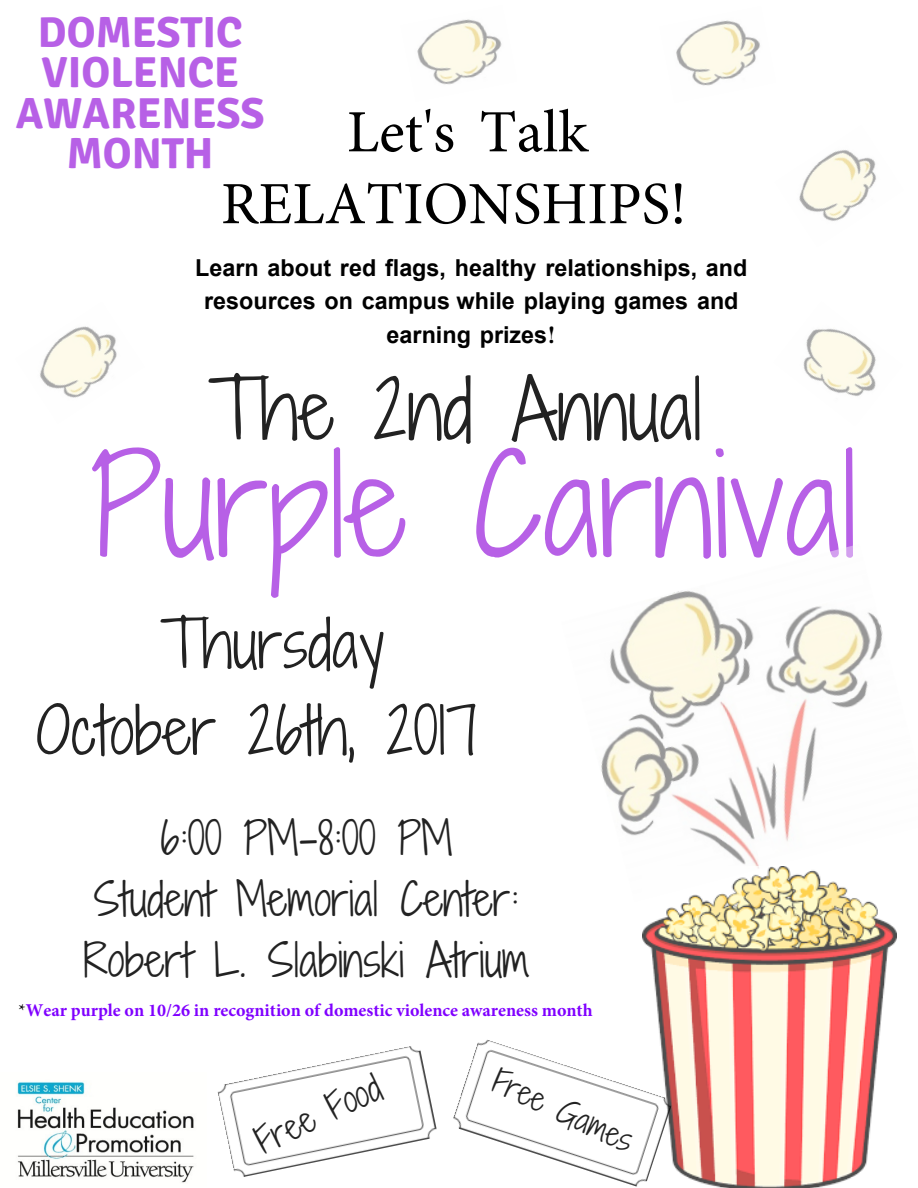
<style>
.page{position:relative;width:918px;height:1188px;background:#fff}
.page>*{position:absolute;margin:0;border:0;box-sizing:border-box;transform-origin:0 0}
.t1{font:132.3px "Shadows Into Light Two";color:#b760e6}
.t2{font:77.85px "Shadows Into Light Two";color:#222}
.t3{font:62.25px/86.7px "Shadows Into Light Two";color:#222;text-align:center}
.t4{font:60px/71.8px "Minion Pro";color:#000;text-align:center}
.t5{font:43.65px/60.8px "Shadows Into Light Two";color:#222;text-align:center}
.t6{font:700 43.2px/40.5px "Signika";color:#b760e6;text-align:center}
.t7{font:34.2px "Shadows Into Light Two";color:#222}
.t8{font:31.2px "Shadows Into Light Two";color:#222}
.t9{font:700 23.4px/33.5px "Arial";color:#000;text-align:center}
.t10{font:700 18px "Minion Pro";color:#8000ff}
.s1{font-family:"Abril Fatface";font-weight:400}
.s2{font-weight:400;color:#000}
</style>
<div class="page">
<img style="left:417px;top:19px;width:85px;height:66px">
<img style="left:40px;top:326px;width:77px;height:72px">
<img style="left:676px;top:20px;width:84px;height:66px">
<img style="left:803px;top:328px;width:73px;height:68px">
<img style="left:799px;top:150px;width:77px;height:71px">
<img style="left:601px;top:591px;width:282px;height:275px">
<img style="left:642px;top:866px;width:255px;height:322px">
<img style="left:217px;top:1046px;width:220px;height:131px">
<img style="left:453px;top:1037px;width:220px;height:151px">
<img style="left:17px;top:1081px;width:177px;height:102px">
<h3 class="t6" style="left:16px;top:12px;width:250px">DOMESTIC<br>VIOLENCE<br>AWARENESS<br>MONTH</h3>
<h3 class="t4" style="left:221px;top:97px;width:467px">Let's Talk<br>RELATIONSHIPS!</h3>
<p class="t9" style="left:195px;top:252px;width:554px">Learn about red flags, healthy relationships, and resources on campus while playing games and earning prizes<span class="s1">!</span></p>
<h2 class="t2" style="left:208px;top:353px;width:495px">The 2nd Annual</h2>
<h1 class="t1" style="left:90px;top:409px;width:769px">Purple Carnival</h1>
<h3 class="t3" style="left:36px;top:600px;width:443px">Thursday<br>October 26th, 2017</h3>
<h3 class="t5" style="left:84px;top:807px;width:447px">6:00 PM-8:00 PM<br>Student Memorial Center:<br>Robert L. Slabinski Atrium</h3>
<p class="t10" style="left:19px;top:998px;width:576px"><span class="s2">*</span>Wear purple on 10/26 in recognition of domestic violence awareness month</p>
<h3 class="t7" style="left:247px;top:1120px;width:136px;rotate:-25deg">Free Food</h3>
<h3 class="t8" style="left:504px;top:1058px;width:153px;rotate:25deg">Free Games</h3>
</div>
